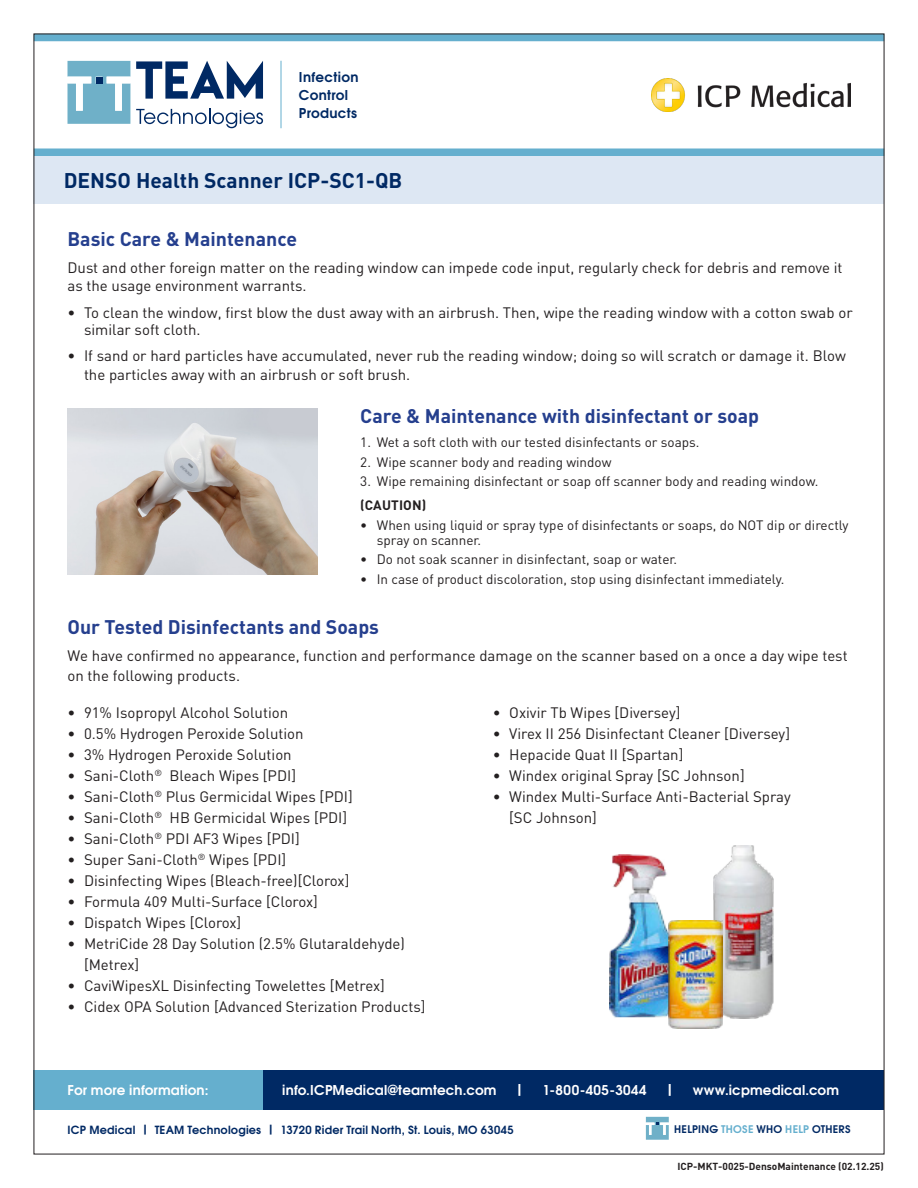
<style>
.page{position:relative;width:918px;height:1188px;background:#fff}
.page>*{position:absolute;margin:0;border:0;box-sizing:border-box;transform-origin:0 0}
.t1{font:700 21px "DIN Pro";color:#002964}
.Intro_copy{font:700 19.5px "DIN Pro";color:#253f8e}
.Intro_copy-2{font:15px/21px "DIN Pro";color:#231f20}
.Intro_copy-3{font:13.5px/15px "DIN Pro";color:#231f20}
.Product_Labels{font:700 13.5px "Te X Gyre Adventor";letter-spacing:.015em;color:#fff}
.t2{font:700 13.5px "Te X Gyre Adventor";letter-spacing:.025em;color:#002964}
.Intro_copy-4{font:700 13.5px "DIN Pro";letter-spacing:.01em;color:#231f20}
.Product_Labels-2{font:700 11.25px "Te X Gyre Adventor";letter-spacing:.02em;color:#002964}
.Product_Labels-3{font:700 10.5px "Te X Gyre Adventor";letter-spacing:.025em;color:#002964}
.Product_Labels-4{font:700 10.2px "DIN Pro";color:#231f20}
.s1{font-family:"Minion Pro";font-size:16.5px}
.s2{color:#65afce}
</style>
<div class="page">
<svg style="left:646px;top:1117px;width:23px;height:23px"></svg>
<div style="left:34px;top:1071px;width:451px;height:39px;background:#65afce"></div>
<div style="left:263px;top:1071px;width:621px;height:39px;background:#002964"></div>
<div style="left:34px;top:156px;width:850px;height:47px;background:#dde7f3"></div>
<div style="left:34px;top:34px;width:850px;height:7px;background:#65afce"></div>
<div style="left:34px;top:148px;width:850px;height:8px;background:#65afce"></div>
<svg style="left:136px;top:109px;width:127px;height:19px"></svg>
<svg style="left:136px;top:61px;width:127px;height:38px"></svg>
<svg style="left:67px;top:61px;width:63px;height:63px"></svg>
<hr style="left:281px;top:61px;width:1px;height:67px;background:#65afce">
<img style="left:651px;top:78px;width:199px;height:34px">
<img style="left:68px;top:408px;width:249px;height:167px">
<img style="left:610px;top:855px;width:59px;height:163px">
<img style="left:713px;top:846px;width:60px;height:172px">
<img style="left:669px;top:920px;width:54px;height:108px">
<p class="t2" style="left:299px;top:65px;width:61px">Infection</p>
<p class="t2" style="left:299px;top:83px;width:51px">Control</p>
<p class="t2" style="left:299px;top:101px;width:60px">Products</p>
<p class="t1" style="left:64px;top:166px;width:340px">DENSO Health Scanner ICP-SC1-QB</p>
<p class="Intro_copy" style="left:68px;top:226px;width:231px">Basic Care &amp; Maintenance</p>
<p class="Intro_copy-2" style="left:68px;top:258px;width:777px;line-height:18px">Dust and other foreign matter on the reading window can impede code input, regularly check for debris and remove it as the usage environment warrants.</p>
<p class="Intro_copy-2" style="left:84px;top:304px;width:770px;line-height:16.6px;text-indent:-16px">• To clean the window, first blow the dust away with an airbrush. Then, wipe the reading window with a cotton swab or similar soft cloth.</p>
<p class="Intro_copy-2" style="left:84px;top:346px;width:763px;line-height:18.3px;text-indent:-16px">• If sand or hard particles have accumulated, never rub the reading window; doing so will scratch or damage it. Blow the particles away with an airbrush or soft brush.</p>
<p class="Intro_copy" style="left:360px;top:403px;width:400px">Care &amp; Maintenance with disinfectant or soap</p>
<p class="Intro_copy-3" style="left:360px;top:434px;width:341px">1. Wet a soft cloth with our tested disinfectants or soaps.</p>
<p class="Intro_copy-3" style="left:360px;top:454px;width:253px">2. Wipe scanner body and reading window</p>
<p class="Intro_copy-3" style="left:360px;top:473px;width:460px">3. Wipe remaining disinfectant or soap off scanner body and reading window.</p>
<p class="Intro_copy-4" style="left:360px;top:496px;width:67px">(CAUTION)</p>
<p class="Intro_copy-3" style="left:377px;top:517px;width:473px;text-indent:-16px">• When using liquid or spray type of disinfectants or soaps, do NOT dip or directly spray on scanner.</p>
<p class="Intro_copy-3" style="left:360px;top:551px;width:318px">• Do not soak scanner in disinfectant, soap or water.</p>
<p class="Intro_copy-3" style="left:360px;top:571px;width:426px">• In case of product discoloration, stop using disinfectant immediately.</p>
<p class="Intro_copy" style="left:68px;top:614px;width:313px">Our Tested Disinfectants and Soaps</p>
<p class="Intro_copy-2" style="left:68px;top:645px;width:782px;line-height:19.8px">We have confirmed no appe<span class="s1">a</span>rance, function and performance damage on the scanner based on a once a day wipe test on the following products.</p>
<p class="Intro_copy-2" style="left:68px;top:702px;width:222px">• 91% Isopropyl Alcohol Solution</p>
<p class="Intro_copy-2" style="left:68px;top:723px;width:238px">• 0.5% Hydrogen Peroxide Solution</p>
<p class="Intro_copy-2" style="left:68px;top:744px;width:226px">• 3% Hydrogen Peroxide Solution</p>
<p class="Intro_copy-2" style="left:68px;top:765px;width:230px">• Sani-Cloth<sup>®</sup> Bleach Wipes [PDI]</p>
<p class="Intro_copy-2" style="left:68px;top:786px;width:287px">• Sani-Cloth<sup>®</sup> Plus Germicidal Wipes [PDI]</p>
<p class="Intro_copy-2" style="left:68px;top:807px;width:281px">• Sani-Cloth<sup>®</sup> HB Germicidal Wipes [PDI]</p>
<p class="Intro_copy-2" style="left:68px;top:828px;width:234px">• Sani-Cloth<sup>®</sup> PDI AF3 Wipes [PDI]</p>
<p class="Intro_copy-2" style="left:68px;top:849px;width:220px">• Super Sani-Cloth<sup>®</sup> Wipes [PDI]</p>
<p class="Intro_copy-2" style="left:68px;top:870px;width:283px">• Disinfecting Wipes (Bleach-free)[Clorox]</p>
<p class="Intro_copy-2" style="left:68px;top:891px;width:252px">• Formula 409 Multi-Surface [Clorox]</p>
<p class="Intro_copy-2" style="left:68px;top:912px;width:175px">• Dispatch Wipes [Clorox]</p>
<p class="Intro_copy-2" style="left:84px;top:933px;width:323px;text-indent:-17px">• MetriCide 28 Day Solution (2.5% Glutaraldehyde) [Metrex]</p>
<p class="Intro_copy-2" style="left:68px;top:975px;width:319px">• CaviWipesXL Disinfecting Towelettes [Metrex]</p>
<p class="Intro_copy-2" style="left:68px;top:996px;width:360px">• Cidex OPA Solution [Advanced Sterization Products]</p>
<p class="Intro_copy-2" style="left:493px;top:702px;width:189px">• Oxivir Tb Wipes [Diversey]</p>
<p class="Intro_copy-2" style="left:493px;top:723px;width:299px">• Virex II 256 Disinfectant Cleaner [Diversey]</p>
<p class="Intro_copy-2" style="left:493px;top:744px;width:192px">• Hepacide Quat II [Spartan]</p>
<p class="Intro_copy-2" style="left:493px;top:765px;width:253px">• Windex original Spray [SC Johnson]</p>
<p class="Intro_copy-2" style="left:509px;top:786px;width:283px;text-indent:-17px">• Windex Multi-Surface Anti-Bacterial Spray [SC Johnson]</p>
<p class="Product_Labels" style="left:282px;top:1078px;width:216px">info.ICPMedical@teamtech.com</p>
<p class="Product_Labels" style="left:516px;top:1077px;width:10px">|</p>
<p class="Product_Labels" style="left:543px;top:1078px;width:106px">1-800-405-3044</p>
<p class="Product_Labels" style="left:666px;top:1077px;width:10px">|</p>
<p class="Product_Labels" style="left:693px;top:1078px;width:148px">www.icpmedical.com</p>
<p class="Product_Labels" style="left:68px;top:1078px;width:143px">For more information:</p>
<p class="Product_Labels-2" style="left:68px;top:1120px;width:448px">ICP Medical | TEAM Technologies | 13720 Rider Trail North, St. Louis, MO 63045</p>
<p class="Product_Labels-3" style="left:674px;top:1120px;width:178px">HELPING <span class="s2">THOSE</span> WHO <span class="s2">HELP</span> OTHERS</p>
<p class="Product_Labels-4" style="left:677px;top:1159px;width:208px">ICP-MKT-0025-DensoMaintenance (02.12.25)</p>
</div>
